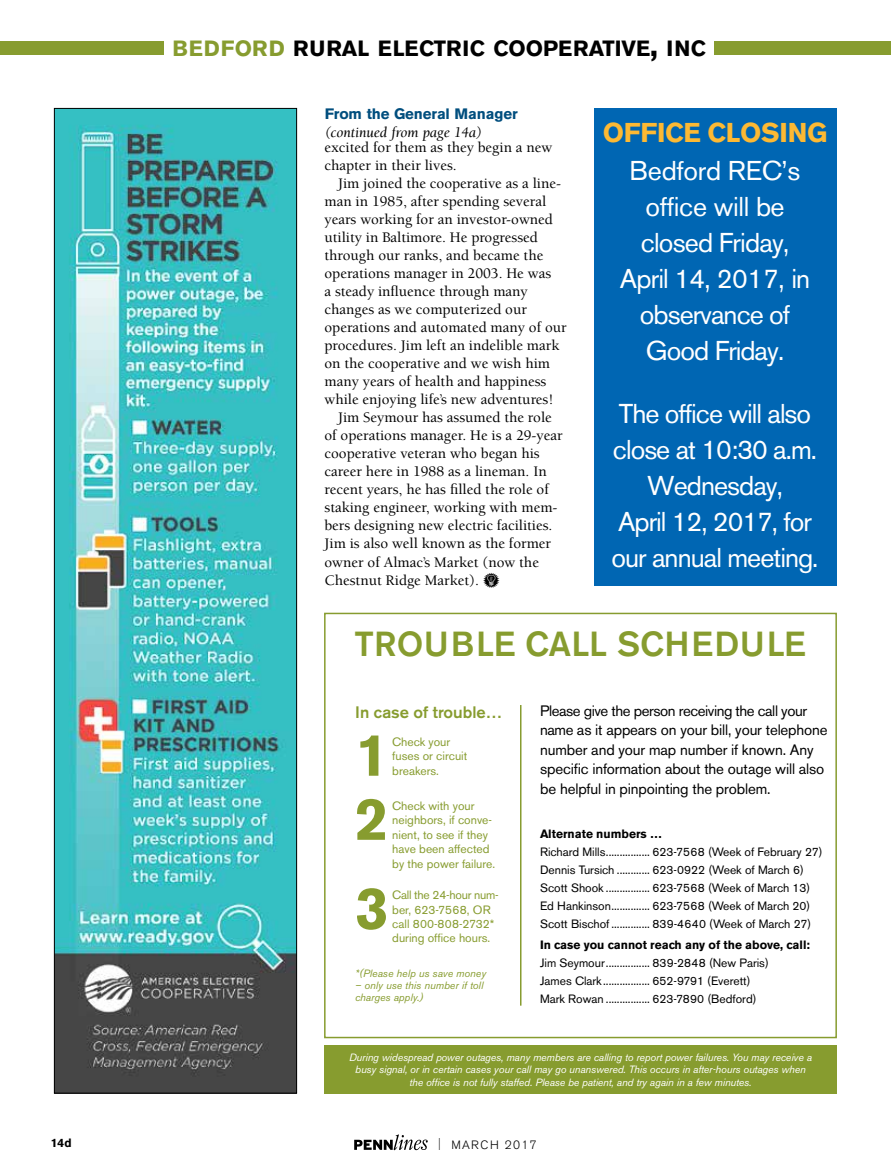
<style>
.page{position:relative;width:891px;height:1175px;background:#fff}
.page>*{position:absolute;margin:0;border:0;box-sizing:border-box;transform-origin:0 0}
.t1{font:700 59.25px "Akzidenz Grotesk BE";color:#879c2f}
.t2{font:500 34.5px "Akzidenz Grotesk BE";letter-spacing:.01em;color:#879c2f}
.t3{font:27px/36px "Akzidenz Grotesk BE";letter-spacing:-.035em;color:#fff;text-align:center}
.t4{font:700 27px "Akzidenz Grotesk BE";color:#fdb933}
.t5{font:700 21.9px "Akzidenz Grotesk BE";color:#000}
.t6{font:500 16.5px "Akzidenz Grotesk BE";color:#879c2f}
.t7{font:500 15px/18px "Berkeley Std";color:#000}
.t8{font:15px/19.5px "Akzidenz Grotesk BE";letter-spacing:-.01em;color:#000}
.t9{font:italic 15px "Berkeley Std";letter-spacing:-.005em;color:#000}
.t10{font:700 15px "Akzidenz Grotesk BE";letter-spacing:-.01em;color:#014e7e}
.t11{font:12px/18px "Akzidenz Grotesk BE";color:#000}
.t12{font:12px/14.4px "Akzidenz Grotesk BE";color:#879c2f}
.t13{font:700 12px "Akzidenz Grotesk BE";color:#000}
.t14{font:300 12px "Akzidenz Grotesk BE";letter-spacing:.11em;color:#000}
.t15{font:italic 10.5px/12.6px "Akzidenz Grotesk BE";letter-spacing:-.01em;color:#fff;text-align:center}
.t16{font:italic 10.5px/12px "Akzidenz Grotesk BE";color:#879c2f}
.s1{color:#879c2f}
.s2{font-size:31.2px}
.s3{font-family:"PF Household Items";font-weight:400}
.s4{font-stretch:condensed}
</style>
<div class="page">
<svg style="left:354px;top:1134px;width:74px;height:16px"></svg>
<div style="left:714px;top:41px;width:177px;height:13px;background:#879c2f"></div>
<div style="left:0;top:41px;width:163px;height:13px;background:#879c2f"></div>
<div style="left:324px;top:612px;width:513px;height:426px;background:#fff;border:2px solid #879c2f"></div>
<div style="left:324px;top:1045px;width:513px;height:49px;background:#879c2f"></div>
<hr style="left:520px;top:705px;width:2px;height:300px;background:#879c2f">
<div style="left:594px;top:108px;width:243px;height:477px;background:#0066b3"></div>
<img style="left:56px;top:110px;width:239px;height:981px">
<div style="left:54px;top:108px;width:243px;height:985px;border:1px solid #000"></div>
<h3 class="t5" style="left:172px;top:35px;width:535px"><span class="s1">BEDFORD</span> RURAL ELECTRIC COOPERATIVE<span class="s2">,</span> INC</h3>
<p class="t10" style="left:325px;top:105px;width:194px">From the General Manager</p>
<p class="t9" style="left:325px;top:125px;width:158px">(continued from page 14a)</p>
<p class="t7" style="left:325px;top:139px;width:229px">excited for them as they begin a new chapter in their lives.</p>
<p class="t7" style="left:338px;top:175px;width:225px">Jim joined the cooperative as a line-</p>
<p class="t7" style="left:325px;top:193px;width:223px">man in 1985, after spending several</p>
<p class="t7" style="left:325px;top:211px;width:230px">years working for an investor-owned</p>
<p class="t7" style="left:325px;top:229px;width:215px">utility in Baltimore. He progressed</p>
<p class="t7" style="left:325px;top:247px;width:220px">through our ranks, and became the</p>
<p class="t7" style="left:325px;top:265px;width:228px">operations manager in 2003. He was</p>
<p class="t7" style="left:325px;top:283px;width:205px">a steady influence through many</p>
<p class="t7" style="left:325px;top:301px;width:204px">changes as we computerized our</p>
<p class="t7" style="left:325px;top:319px;width:244px">operations and automated many of our</p>
<p class="t7" style="left:325px;top:337px;width:236px">procedures. Jim left an indelible mark</p>
<p class="t7" style="left:325px;top:355px;width:227px">on the cooperative and we wish him</p>
<p class="t7" style="left:325px;top:373px;width:223px">many years of health and happiness</p>
<p class="t7" style="left:325px;top:391px;width:231px">while enjoying life’s new adventures!</p>
<p class="t7" style="left:338px;top:409px;width:215px">Jim Seymour has assumed the role</p>
<p class="t7" style="left:325px;top:427px;width:240px">of operations manager. He is a 29-year</p>
<p class="t7" style="left:325px;top:445px;width:217px">cooperative veteran who began his</p>
<p class="t7" style="left:325px;top:463px;width:224px">career here in 1988 as a lineman. In</p>
<p class="t7" style="left:325px;top:481px;width:226px">recent years, he has filled the role of</p>
<p class="t7" style="left:325px;top:499px;width:235px">staking engineer, working with mem-</p>
<p class="t7" style="left:325px;top:517px;width:230px">bers designing new electric facilities.</p>
<p class="t7" style="left:325px;top:535px;width:228px">Jim is also well known as the former</p>
<p class="t7" style="left:325px;top:553px;width:216px">owner of Almac’s Market (now the</p>
<p class="t7" style="left:325px;top:571px;width:177px">Chestnut Ridge Market). <span class="s3">l</span></p>
<h3 class="t4" style="left:603px;top:117px;width:37px">Office</h3>
<h3 class="t4" style="left:708px;top:117px;width:34px">Closi</h3>
<h3 class="t4" style="left:788px;top:117px;width:37px">ng</h3>
<h3 class="t3" style="left:620px;top:153px;width:192px">Bedford REC’s office will be closed Friday,<br>April 14, 2017, in observance of<br>Good Friday.</h3>
<h3 class="t3" style="left:612px;top:396px;width:208px">The office will also close at 10:30 a.m.<br>Wednesday,<br>April 12, 2017, for our annual meeting.</h3>
<h2 class="t2" style="left:355px;top:623px;width:453px">TROUBLE CALL SCHEDULE</h2>
<p class="t6" style="left:355px;top:702px;width:149px">In case of trouble…</p>
<h1 class="t1" style="left:355px;top:720px;width:35px">1</h1>
<p class="t12" style="left:392px;top:734px;width:77px">Check your fuses or circuit</p>
<p class="t12" style="left:392px;top:763px;width:48px">breakers.</p>
<p class="t12" style="left:392px;top:798px;width:105px">Check with your neighbors, if conve&shy;nient, to see if they have been affected by the power failure.</p>
<h1 class="t1" style="left:355px;top:785px;width:35px">2</h1>
<h1 class="t1" style="left:355px;top:874px;width:35px">3</h1>
<p class="t12" style="left:392px;top:887px;width:108px">Call the 24-hour num&shy;ber, 623-7568, OR call 800-808-2732*</p>
<p class="t12" style="left:392px;top:931px;width:100px">during office hours.</p>
<p class="t16" style="left:355px;top:967px;width:133px">*(Please help us save money</p>
<p class="t16" style="left:355px;top:979px;width:130px">– only use this number if toll charges apply.)</p>
<p class="t8" style="left:540px;top:700px;width:289px">Please give the person receiving the call your name as it appears on your bill, your telephone number and your map number if known. Any specific information about the outage will also be helpful in pinpointing the problem.</p>
<p class="t13" style="left:540px;top:826px;width:123px">Alternate numbers …</p>
<p class="t11" style="left:540px;top:842px;width:284px">Richard Mills................ 623-7568 (Week of February 27)<br>Dennis Tursich ............ 623-0922 (Week of March 6)<br>Scott Shook ................ 623-7568 (Week of March 13)<br>Ed Hankinson.............. 623-7568 (Week of March 20)<br>Scott Bischof .............. 839-4640 (Week of March 27)</p>
<p class="t13" style="left:540px;top:937px;width:271px">In case you cannot reach any of the above, call:</p>
<p class="t11" style="left:540px;top:953px;width:230px">Jim Seymour................ 839-2848 (New Paris)<br>James Clark ................. 652-9791 (Everett)<br>Mark Rowan ................ 623-7890 (Bedford)</p>
<p class="t15" style="left:349px;top:1050px;width:464px">During widespread power outages, many members are calling to report power failures. You may receive a busy signal, or in certain cases your call may go unanswered. This occurs in after-hours outages when the office is not fully staffed. Please be patient, and try again in a few minutes.</p>
<p class="t13" style="left:51px;top:1135px;width:22px">14d</p>
<p class="t14" style="left:438px;top:1137px;width:100px"><span class="s4">|</span> MARCH 2017</p>
</div>
